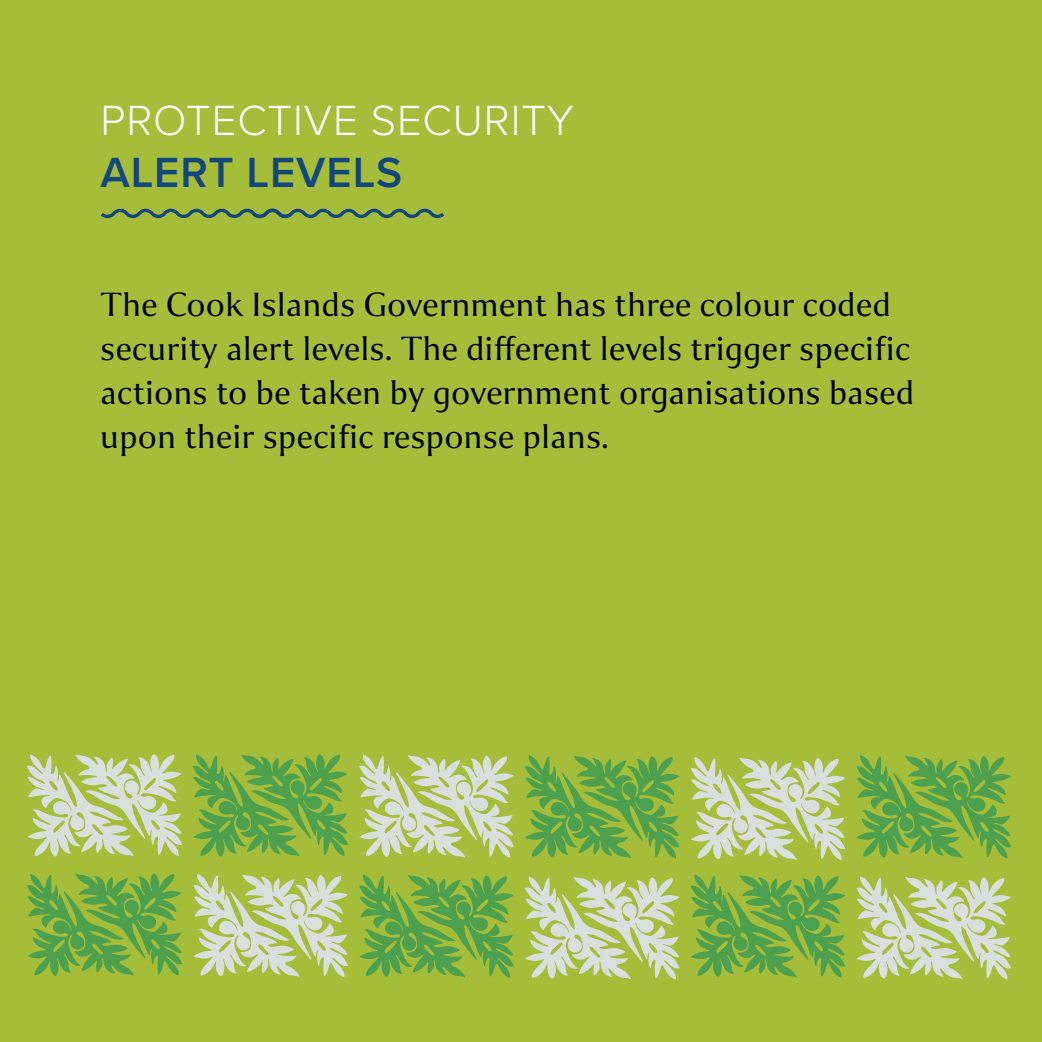
<style>
.page{position:relative;width:1042px;height:1042px;background:#a5bd38}
.page>*{position:absolute;margin:0;border:0;box-sizing:border-box;transform-origin:0 0}
.t1{font:300 43.75px "Proxima Nova";letter-spacing:.02em;color:#fff}
.t2{font:600 43.75px "Proxima Nova";letter-spacing:.02em;color:#11477d}
.t3{font:300 36.75px/44.1px "Collier";letter-spacing:.02em;color:#010101}
</style>
<div class="page">
<svg style="left:525px;top:876px;width:154px;height:103px"></svg>
<svg style="left:27px;top:873px;width:155px;height:103px"></svg>
<svg style="left:193px;top:874px;width:155px;height:103px"></svg>
<svg style="left:359px;top:874px;width:155px;height:104px"></svg>
<svg style="left:856px;top:876px;width:155px;height:103px"></svg>
<svg style="left:691px;top:874px;width:154px;height:104px"></svg>
<svg style="left:691px;top:757px;width:154px;height:103px"></svg>
<svg style="left:27px;top:754px;width:155px;height:103px"></svg>
<svg style="left:192px;top:754px;width:156px;height:103px"></svg>
<svg style="left:359px;top:754px;width:155px;height:104px"></svg>
<svg style="left:525px;top:755px;width:154px;height:103px"></svg>
<svg style="left:856px;top:755px;width:155px;height:103px"></svg>
<svg style="left:100px;top:208px;width:344px;height:11px"></svg>
<p class="t1" style="left:100px;top:102px;width:475px">PROTECTIVE SECURITY</p>
<p class="t2" style="left:100px;top:154px;width:303px">ALERT LEVELS</p>
<p class="t3" style="left:100px;top:285px;width:815px">The Cook Islands Government has three colour coded security alert levels. The different levels trigger specific actions to be taken by government organisations based upon their specific response plans.</p>
</div>
